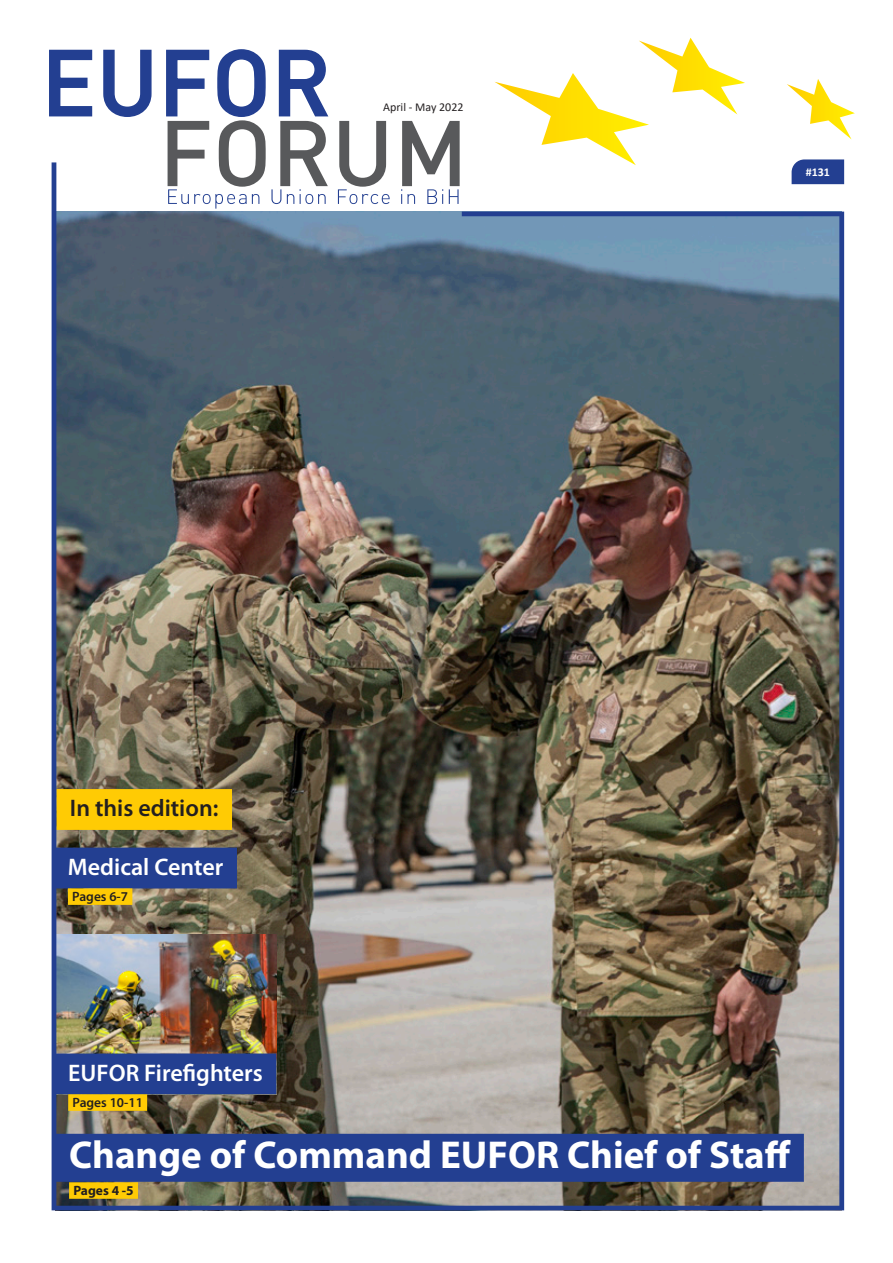
<style>
.page{position:relative;width:893px;height:1263px;background:#fff}
.page>*{position:absolute;margin:0;border:0;box-sizing:border-box;transform-origin:0 0}
.t1{font:700 39px "Myriad Pro";color:#fff}
.t2{font:600 24px "Myriad Pro";color:#fff}
.t3{font:600 24px "Myriad Pro";color:#231f20}
.t4{font:600 13.5px "Myriad Pro";color:#231f20}
.t5{font:700 13.5px "Myriad Pro";color:#231f20}
.t6{font:12px "Calibri";color:#231f20}
.t7{font:700 12px "Calibri";color:#fff}
</style>
<div class="page">
<svg style="left:49px;top:49px;width:44px;height:68px"></svg>
<svg style="left:103px;top:49px;width:49px;height:68px"></svg>
<svg style="left:166px;top:49px;width:294px;height:113px"></svg>
<svg style="left:787px;top:79px;width:68px;height:60px"></svg>
<svg style="left:495px;top:38px;width:250px;height:124px"></svg>
<svg style="left:797px;top:159px;width:47px;height:3px"></svg>
<img style="left:52px;top:162px;width:792px;height:1048px">
<p class="t6" style="left:383px;top:99px;width:82px">April - May 2022</p>
<p class="t7" style="left:806px;top:164px;width:26px">#131</p>
<p class="t3" style="left:70px;top:793px;width:150px">In this edition:</p>
<p class="t2" style="left:68px;top:851px;width:157px">Medical Center</p>
<p class="t4" style="left:72px;top:887px;width:57px">Pages 6-7</p>
<p class="t2" style="left:68px;top:1057px;width:196px">EUFOR Firefighters</p>
<p class="t4" style="left:72px;top:1093px;width:72px">Pages 10-11</p>
<p class="t1" style="left:69px;top:1129px;width:723px">Change of Command EUFOR Chief of Staff</p>
<p class="t5" style="left:73px;top:1181px;width:62px">Pages 4 -5</p>
</div>
